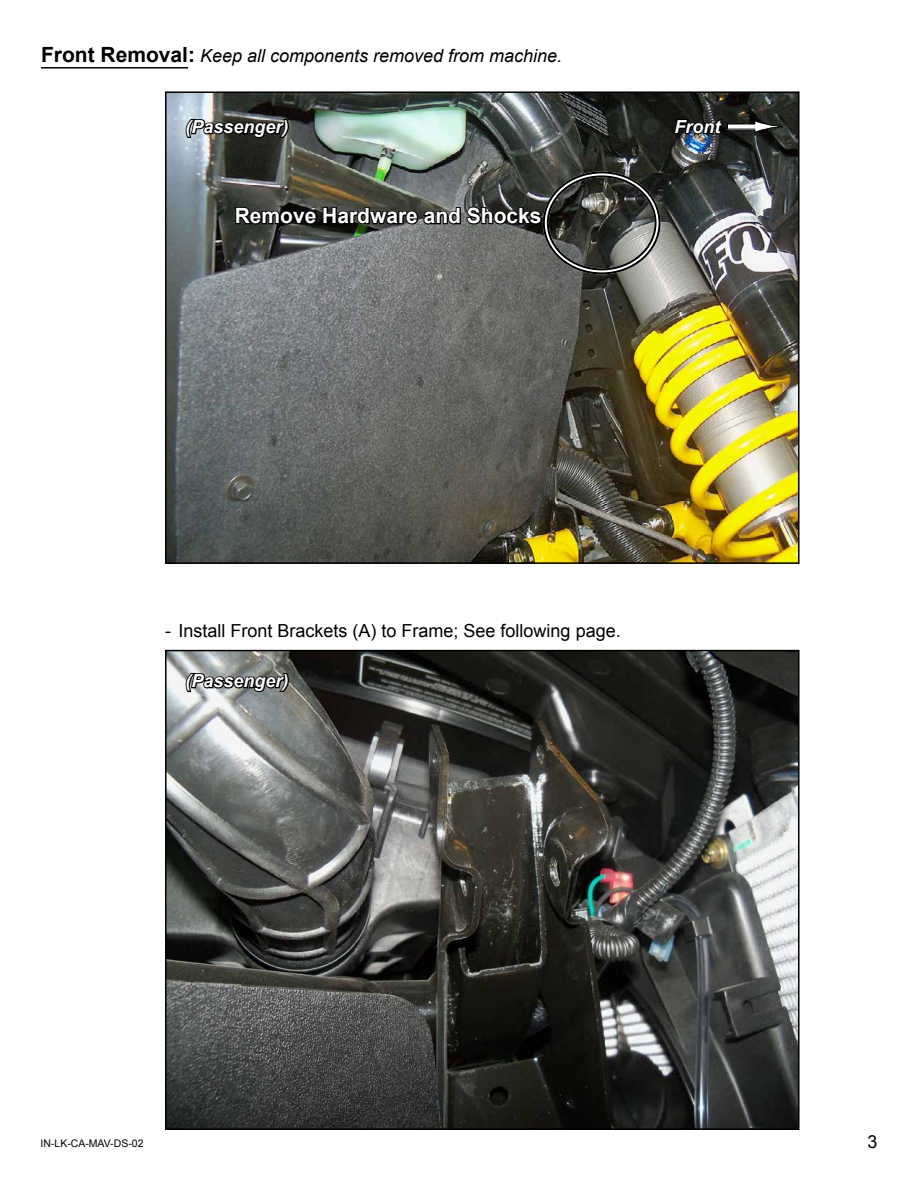
<style>
.page{position:relative;width:918px;height:1188px;background:#fff}
.page>*{position:absolute;margin:0;border:0;box-sizing:border-box;transform-origin:0 0}
.t1{font:700 21px "Arial";color:#fff}
.t2{font:18px "Arial";color:#000}
.t3{font:italic 18px "Arial";color:#000}
.t4{font:italic 700 18px "Arial";color:#fff}
.t5{font:10.5px "Arial";color:#000}
.s1{font-weight:700;font-style:normal;font-size:21px}
</style>
<div class="page">
<img style="left:168px;top:653px;width:629px;height:474px">
<div style="left:165px;top:650px;width:635px;height:480px;border:2px solid #000"></div>
<img style="left:168px;top:94px;width:629px;height:467px">
<div style="left:165px;top:91px;width:635px;height:473px;border:2px solid #000"></div>
<svg style="left:184px;top:117px;width:106px;height:23px"></svg>
<svg style="left:184px;top:671px;width:106px;height:23px"></svg>
<svg style="left:672px;top:116px;width:52px;height:21px"></svg>
<div style="left:728px;top:124px;width:27px;height:5px;background:#fff"></div>
<svg style="left:754px;top:120px;width:29px;height:13px"></svg>
<svg style="left:234px;top:204px;width:309px;height:24px"></svg>
<div style="left:543px;top:171px;width:118px;height:103px;border:6px solid #fff;border-radius:50%"></div>
<div style="left:543px;top:171px;width:118px;height:103px;border:2px solid #000;border-radius:50%"></div>
<div style="left:547px;top:175px;width:110px;height:95px;border:2px solid #000;border-radius:50%"></div>
<hr style="left:41px;top:67px;width:147px;height:2px;background:#000">
<p class="t3" style="left:41px;top:44px;width:523px"><span class="s1">Front Removal:</span> Keep all components removed from machine.</p>
<p class="t4" style="left:186px;top:115px;width:105px">(Passenger)</p>
<p class="t1" style="left:235px;top:202px;width:308px">Remove Hardware and Shocks</p>
<p class="t4" style="left:674px;top:115px;width:47px">Front</p>
<p class="t2" style="left:165px;top:618px;width:457px">- Install Front Brackets (A) to Frame; See following page.</p>
<p class="t4" style="left:186px;top:669px;width:105px">(Passenger)</p>
<p class="t5" style="left:40px;top:1137px;width:105px">IN-LK-CA-MAV-DS-02</p>
<p class="t2" style="left:867px;top:1129px;width:12px">3</p>
</div>
